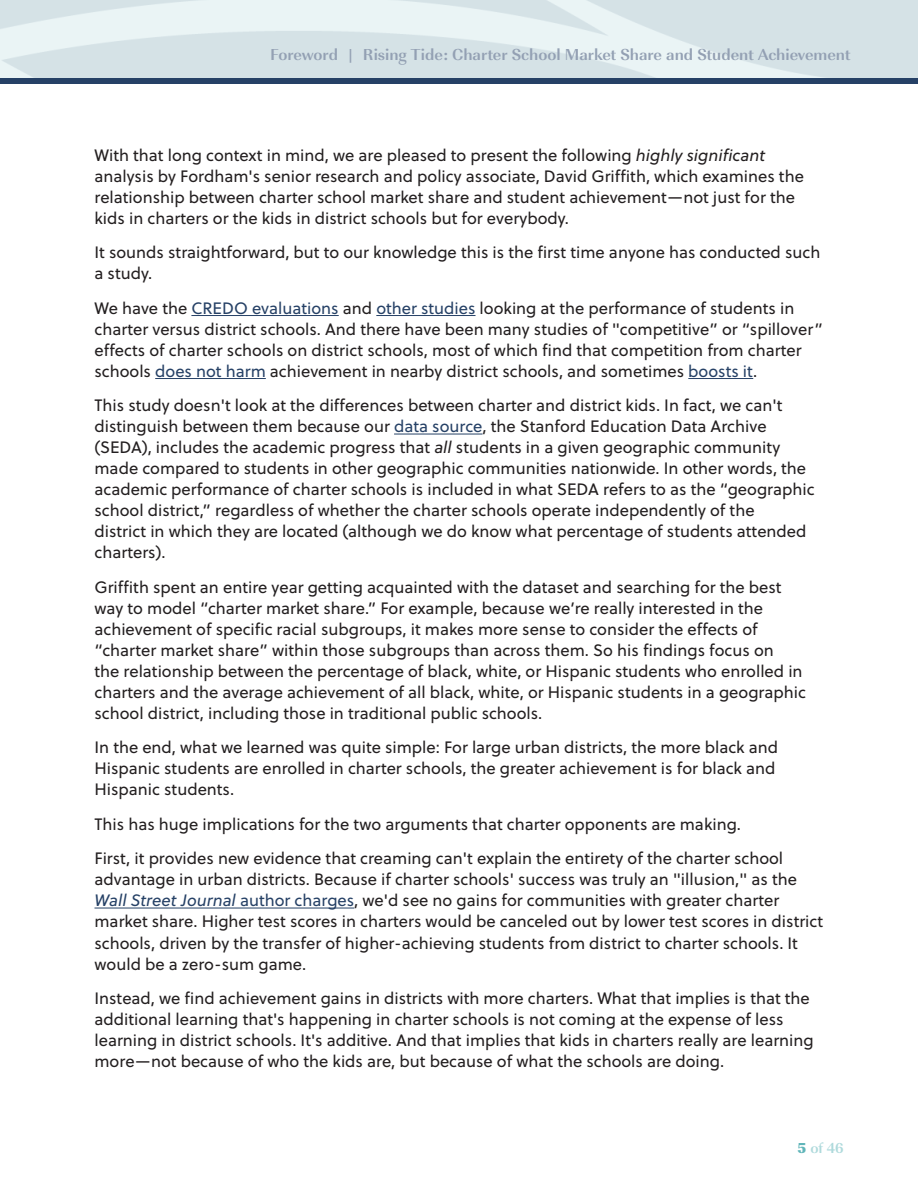
<style>
.page{position:relative;width:918px;height:1188px;background:#fff}
.page>*{position:absolute;margin:0;border:0;box-sizing:border-box;transform-origin:0 0}
.t1{font:16.5px/21px "Soleil";color:#231f20}
.t2{font:700 16.5px "Imperial URW";color:#93a0b3}
.t3{font:700 15px "Imperial URW";color:#afdadc}
.s1{font-style:italic}
.s2{color:#264166}
.s3{font-style:italic;color:#264166}
.s4{font-family:"Imperial URW Ult Bol";font-weight:400;color:#60b5b9}
.s5{font-style:inherit}
</style>
<div class="page">
<div style="left:0;top:78px;width:918px;height:6px;background:#264166"></div>
<hr style="left:191px;top:315px;width:148px;height:1px;background:#264166">
<hr style="left:376px;top:315px;width:100px;height:1px;background:#264166">
<hr style="left:155px;top:378px;width:111px;height:1px;background:#264166">
<hr style="left:688px;top:378px;width:65px;height:1px;background:#264166">
<hr style="left:394px;top:434px;width:88px;height:1px;background:#264166">
<hr style="left:94px;top:908px;width:260px;height:1px;background:#264166">
<p class="t2" style="left:270px;top:42px;width:582px">Foreword | Rising Tide: Charter School Market Share and Student Achievement</p>
<p class="t1" style="left:94px;top:144px;width:711px">With that long context in mind, we are pleased to present the following <span class="s1">highly significant </span>analysis by Fordham's senior research and policy associate, David Griffith, which examines the relationship between charter school market share and student achievement—not just for the kids in charters or the kids in district schools but for everybody.</p>
<p class="t1" style="left:94px;top:242px;width:727px">It sounds straightforward, but to our knowledge this is the first time anyone has conducted such a study.</p>
<p class="t1" style="left:94px;top:297px;width:730px">We have the <span class="s2">CREDO evaluations</span> and <span class="s2">other studies</span> looking at the performance of students in charter versus district schools. And there have been many studies of "competitive” or “spillover” effects of charter schools on district schools, most of which find that competition from charter schools <span class="s2">does not harm</span> achievement in nearby district schools, and sometimes <span class="s2">boosts it</span>.</p>
<p class="t1" style="left:94px;top:395px;width:722px">This study doesn't look at the differences between charter and district kids. In fact, we can't distinguish between them because our <span class="s2">data source</span>, the Stanford Education Data Archive (SEDA), includes the academic progress that <span class="s1">all</span> students in a given geographic community made compared to students in other geographic communities nationwide. In other words, the academic performance of charter schools is included in what SEDA refers to as the “geographic school district,” regardless of whether the charter schools operate independently of the<br>district in which they are located (although we do know what percentage of students attended charters).</p>
<p class="t1" style="left:94px;top:576px;width:713px">Griffith spent an entire year getting acquainted with the dataset and searching for the best way to model “charter market share.” For example, because we’re really interested in the achievement of specific racial subgroups, it makes more sense to consider the effects of “charter market share” within those subgroups than across them. So his findings focus on<br>the relationship between the percentage of black, white, or Hispanic students who enrolled in charters and the average achievement of all black, white, or Hispanic students in a geographic school district, including those in traditional public schools.</p>
<p class="t1" style="left:94px;top:737px;width:685px">In the end, what we learned was quite simple: For large urban districts, the more black and<br>Hispanic students are enrolled in charter schools, the greater achievement is for black and<br>Hispanic students.</p>
<p class="t1" style="left:94px;top:807px;width:690px;line-height:34.5px">This has huge implications for the two arguments that charter opponents are making.<br>First, it provides new evidence that creaming can't explain the entirety of the charter school</p>
<p class="t1" style="left:94px;top:869px;width:730px">advantage in urban districts. Because if charter schools' success was truly an "illusion," as the <span class="s3">Wall Street Journal</span> <span class="s2">author charges</span>, we'd see no gains for communities with greater charter market share. Higher test scores in charters would be canceled out by lower test scores in district schools, driven by the transfer of higher-achieving students from district to charter schools. It would be a zero-sum game.</p>
<p class="t1" style="left:94px;top:987px;width:721px">Instead, we find achievement gains in districts with more charters. What that implies is that the additional learning that's happening in charter schools is not coming at the expense of less learning in district schools. It's additive. And that implies that kids in charters really are learning more—not because of who the kids are, but because of what the schools are doing.</p>
<p class="t3" style="left:798px;top:1136px;width:48px"><span class="s4">5</span> of <span class="s5">46</span></p>
</div>
